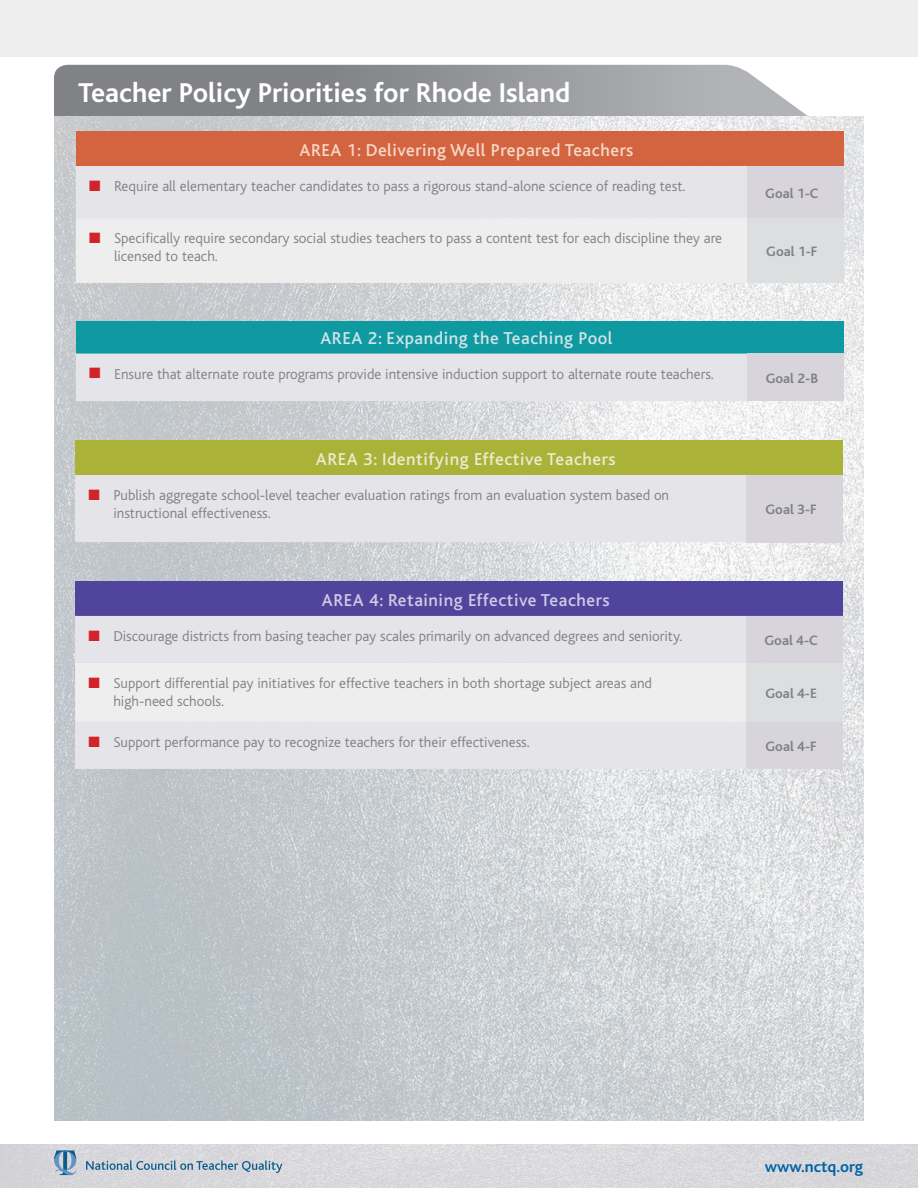
<style>
.page{position:relative;width:918px;height:1188px;background:#fff}
.page>*{position:absolute;margin:0;border:0;box-sizing:border-box;transform-origin:0 0}
.t1{font:700 28.5px "Bliss";color:#fff}
.TOC_-_Goal_Title{font:500 18px "Bliss";letter-spacing:.03em;color:#f5d9ca}
.TOC_-_Goal_Title-2{font:500 18px "Bliss";letter-spacing:.03em;color:#ebecd1}
.TOC_-_Goal_Title-3{font:500 18px "Bliss";letter-spacing:.03em;color:#cfcbe5}
.TOC_-_Goal_Title-4{font:500 18px "Bliss";letter-spacing:.03em;color:#cee4e7}
.t2{font:700 16.5px "Bliss";color:#0065a4}
.GA_-_Header{font:300 15px/18px "Bliss";color:#808285}
.TOC_-_Goal_Title-5{font:15px "Zapf Dingbats ITC";color:#d1232a}
.GA_-_Header-2{font:700 14.25px "Bliss";color:#808285}
</style>
<div class="page">
<img style="left:0;top:1145px;width:918px;height:43px">
<div style="left:0;top:0;width:918px;height:57px;background:#eeeeef"></div>
<svg style="left:54px;top:1150px;width:22px;height:25px"></svg>
<svg style="left:86px;top:1161px;width:196px;height:12px;background:#a5b9c7"></svg>
<svg style="left:54px;top:65px;width:754px;height:51px;background:#96989b"></svg>
<img style="left:54px;top:116px;width:810px;height:1004px">
<div style="left:76px;top:132px;width:768px;height:34px;background:#d4643f"></div>
<div style="left:747px;top:166px;width:97px;height:52px;background:#d8d4dc"></div>
<svg style="left:76px;top:166px;width:671px;height:117px;background:#e9e9ec"></svg>
<div style="left:747px;top:218px;width:97px;height:65px;background:#dddee0"></div>
<div style="left:76px;top:321px;width:768px;height:33px;background:#0f9aa1"></div>
<div style="left:76px;top:354px;width:671px;height:47px;background:#e5e4e9"></div>
<div style="left:747px;top:354px;width:97px;height:47px;background:#d8d4dc"></div>
<div style="left:75px;top:441px;width:768px;height:34px;background:#aab237"></div>
<div style="left:75px;top:475px;width:671px;height:67px;background:#e5e4e9"></div>
<div style="left:746px;top:475px;width:97px;height:67px;background:#d8d4dc"></div>
<div style="left:75px;top:582px;width:768px;height:34px;background:#51449c"></div>
<svg style="left:75px;top:616px;width:768px;height:153px;background:#e7e6ea"></svg>
<div style="left:746px;top:663px;width:97px;height:59px;background:#dddee0"></div>
<p class="t1" style="left:78px;top:78px;width:494px">Teacher Policy Priorities for Rhode Island</p>
<p class="TOC_-_Goal_Title" style="left:299px;top:141px;width:335px">AREA 1: Delivering Well Prepared Teachers</p>
<p class="TOC_-_Goal_Title-5" style="left:89px;top:179px;width:13px">■</p>
<p class="GA_-_Header" style="left:114px;top:177px;width:573px">Require all elementary teacher candidates to pass a rigorous stand-alone science of reading test.</p>
<p class="GA_-_Header-2" style="left:765px;top:186px;width:55px">Goal 1-C</p>
<p class="TOC_-_Goal_Title-5" style="left:89px;top:231px;width:13px">■</p>
<p class="GA_-_Header" style="left:114px;top:229px;width:610px">Specifically require secondary social studies teachers to pass a content test for each discipline they are licensed to teach.</p>
<p class="GA_-_Header-2" style="left:766px;top:244px;width:53px">Goal 1-F</p>
<p class="TOC_-_Goal_Title-4" style="left:320px;top:329px;width:294px">AREA 2: Expanding the Teaching Pool</p>
<p class="TOC_-_Goal_Title-5" style="left:89px;top:366px;width:13px">■</p>
<p class="GA_-_Header" style="left:114px;top:365px;width:601px">Ensure that alternate route programs provide intensive induction support to alternate route teachers.</p>
<p class="GA_-_Header-2" style="left:766px;top:371px;width:54px">Goal 2-B</p>
<p class="TOC_-_Goal_Title-2" style="left:316px;top:449px;width:301px">AREA 3: Identifying Effective Teachers</p>
<p class="TOC_-_Goal_Title-5" style="left:89px;top:488px;width:13px">■</p>
<p class="GA_-_Header" style="left:113px;top:486px;width:557px">Publish aggregate school-level teacher evaluation ratings from an evaluation system based on instructional effectiveness.</p>
<p class="TOC_-_Goal_Title-3" style="left:322px;top:590px;width:289px">AREA 4: Retaining Effective Teachers</p>
<p class="GA_-_Header-2" style="left:766px;top:502px;width:53px">Goal 3-F</p>
<p class="TOC_-_Goal_Title-5" style="left:89px;top:629px;width:13px">■</p>
<p class="GA_-_Header" style="left:113px;top:627px;width:571px">Discourage districts from basing teacher pay scales primarily on advanced degrees and seniority.</p>
<p class="GA_-_Header-2" style="left:765px;top:633px;width:55px">Goal 4-C</p>
<p class="TOC_-_Goal_Title-5" style="left:89px;top:676px;width:13px">■</p>
<p class="GA_-_Header" style="left:113px;top:674px;width:540px">Support differential pay initiatives for effective teachers in both shortage subject areas and high-need schools.</p>
<p class="GA_-_Header-2" style="left:766px;top:686px;width:53px">Goal 4-E</p>
<p class="TOC_-_Goal_Title-5" style="left:89px;top:735px;width:13px">■</p>
<p class="GA_-_Header" style="left:113px;top:733px;width:418px">Support performance pay to recognize teachers for their effectiveness.</p>
<p class="GA_-_Header-2" style="left:766px;top:739px;width:53px">Goal 4-F</p>
<p class="t2" style="left:765px;top:1158px;width:100px">www.nctq.org</p>
</div>
